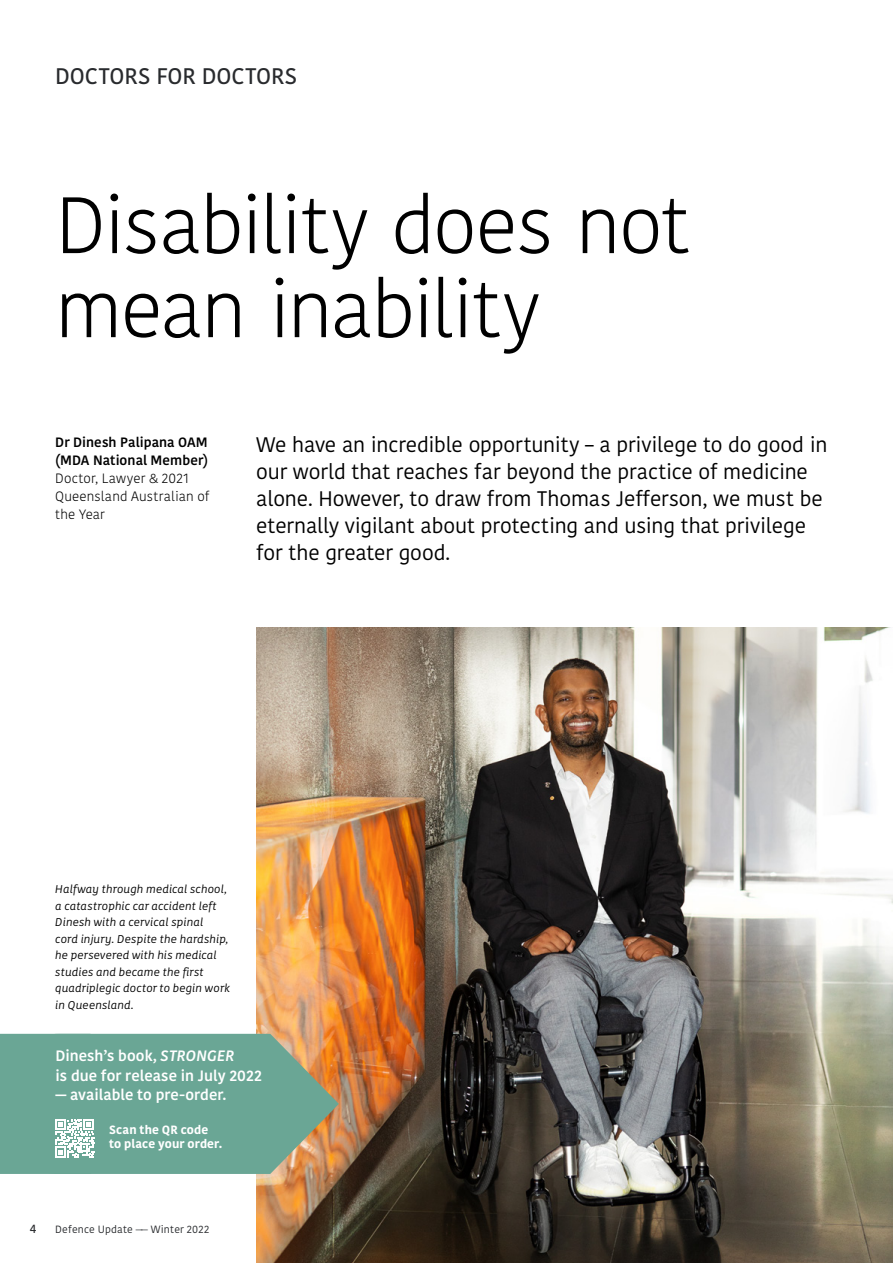
<style>
.page{position:relative;width:893px;height:1263px;background:#fff}
.page>*{position:absolute;margin:0;border:0;box-sizing:border-box;transform-origin:0 0}
.t1{font:300 79.5px/84px "Kohinoor";letter-spacing:-.025em;color:#000}
.t2{font:600 22.5px "Kohinoor";color:#292b2e}
.t3{font:21px/27px "Kohinoor";letter-spacing:-.005em;color:#000}
.t4{font:500 15px/19.5px "Kohinoor";letter-spacing:.005em;color:#fff}
.t5{font:300 13.5px/18px "Kohinoor";letter-spacing:.01em;color:#000}
.t6{font:500 13.5px/18px "Kohinoor";letter-spacing:.005em;color:#000}
.t7{font:700 12px/13.5px "Kohinoor";letter-spacing:.01em;color:#fff}
.t8{font:600 12px "Kohinoor";color:#292b2e}
.t9{font:italic 11.25px/16.5px "Kohinoor";letter-spacing:.01em;color:#000}
.t10{font:10.5px "Kohinoor";letter-spacing:.015em;color:#292b2e}
.s1{font-style:italic}
.s2{font-weight:300}
</style>
<div class="page">
<img style="left:256px;top:627px;width:637px;height:636px">
<svg style="left:159px;top:1034px;width:180px;height:140px;background:#7fa38a"></svg>
<div style="left:0;top:1034px;width:159px;height:140px;background:#6aa695"></div>
<p class="t2" style="left:55px;top:62px;width:243px">DOCTORS FOR DOCTORS</p>
<h1 class="t1" style="left:55px;top:185px;width:637px">Disability does not mean inability</h1>
<p class="t6" style="left:55px;top:433px;width:154px">Dr Dinesh Palipana OAM (MDA National Member)</p>
<p class="t5" style="left:55px;top:469px;width:156px">Doctor, Lawyer &amp; 2021<br>Queensland Australian of the Year</p>
<p class="t3" style="left:256px;top:432px;width:573px">We have an incredible opportunity – a privilege to do good in our world that reaches far beyond the practice of medicine alone. However, to draw from Thomas Jefferson, we must be eternally vigilant about protecting and using that privilege for the greater good.</p>
<p class="t9" style="left:55px;top:881px;width:176px">Halfway through medical school, a catastrophic car accident left<br>Dinesh with a cervical spinal<br>cord injury. Despite the hardship, he persevered with his medical studies and became the first quadriplegic doctor to begin work in Queensland.</p>
<p class="t4" style="left:55px;top:1047px;width:208px">Dinesh’s book, <span class="s1">STRONGER<br></span>is due for release in July 2022</p>
<p class="t4" style="left:55px;top:1086px;width:173px">— available to pre-order.</p>
<p class="t7" style="left:109px;top:1124px;width:115px">Scan the QR code to place your order.</p>
<p class="t8" style="left:30px;top:1221px;width:8px">4</p>
<p class="t10" style="left:55px;top:1223px;width:156px">Defence Update <span class="s2">——</span> Winter 2022</p>
</div>
